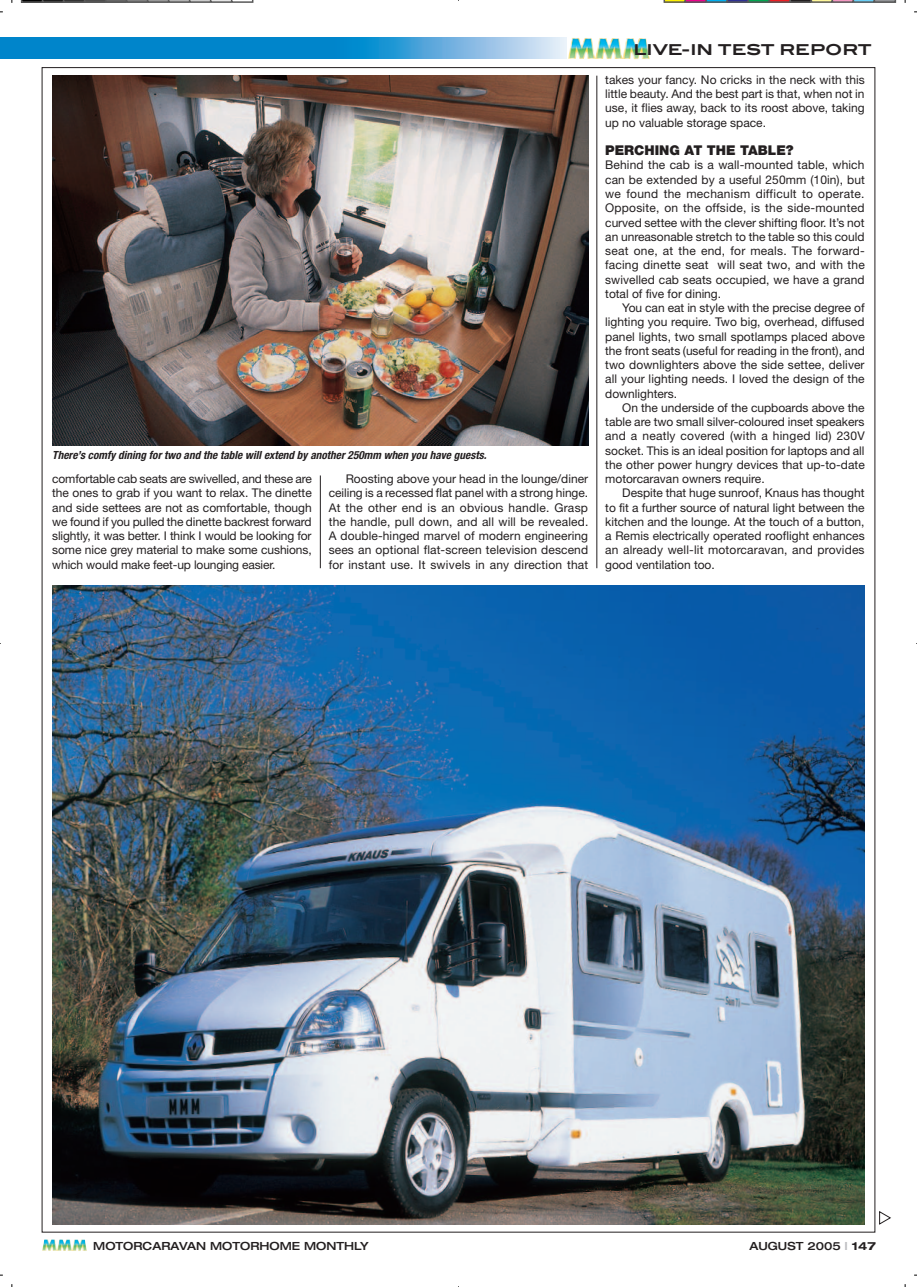
<style>
.page{position:relative;width:917px;height:1287px;background:#fff}
.page>*{position:absolute;margin:0;border:0;box-sizing:border-box;transform-origin:0 0}
.t1{font:700 15px "Blair ITC";letter-spacing:-.005em;color:#231f20}
.t2{font:900 13.5px "Helvetica Neue";color:#231f20}
.t3{font:12px/14.2px "Helvetica Neue";color:#231f20;text-align:justify}
.t4{font:italic 700 condensed 11.25px "Helvetica Neue";color:#231f20}
.t5{font:500 expanded 11.25px "Helvetica Neue";color:#231f20}
.s1{color:#bcbdc0}
.s2{font-weight:700}
</style>
<div class="page">
<div style="left:0;top:37px;width:363px;height:22px;background:#0085cb"></div>
<hr style="left:320px;top:475px;width:1px;height:93px;background:#231f20">
<hr style="left:596px;top:76px;width:1px;height:492px;background:#231f20">
<div style="left:333px;top:37px;width:233px;height:22px;background:linear-gradient(to right,#007dc9,#eeeaf7)"></div>
<svg style="left:879px;top:1211px;width:11px;height:13px"></svg>
<img style="left:42px;top:1239px;width:45px;height:12px">
<img style="left:568px;top:38px;width:81px;height:21px">
<img style="left:52px;top:76px;width:536px;height:370px">
<img style="left:52px;top:585px;width:812px;height:639px">
<svg style="left:21px;top:0;width:232px;height:3px"></svg>
<svg style="left:663px;top:0;width:233px;height:3px"></svg>
<p class="t4" style="left:52px;top:448px;width:435px">There’s comfy dining for two and the table will extend by another 250mm when you have guests.</p>
<p class="t3" style="left:52px;top:471px;width:261px">comfortable cab seats are swivelled, and these are the ones to grab if you want to relax. The dinette and side settees are not as comfortable, though we found if you pulled the dinette backrest forward slightly, it was better. I think I would be looking for some nice grey material to make some cushions, which would make feet-up lounging easier.</p>
<p class="t3" style="left:329px;top:471px;width:261px;text-indent:17px">Roosting above your head in the lounge/diner ceiling is a recessed flat panel with a strong hinge.<br>At the other end is an obvious handle. Grasp the handle, pull down, and all will be revealed.<br>A double-hinged marvel of modern engineering sees an optional flat-screen television descend for instant use. It swivels in any direction that</p>
<p class="t1" style="left:633px;top:40px;width:240px">LIVE-IN TEST REPORT</p>
<p class="t3" style="left:605px;top:72px;width:261px">takes your fancy. No cricks in the neck with this little beauty. And the best part is that, when not in use, it flies away, back to its roost above, taking up no valuable storage space.</p>
<p class="t2" style="left:605px;top:142px;width:190px">PERCHING AT THE TABLE?</p>
<p class="t3" style="left:605px;top:158px;width:261px">Behind the cab is a wall-mounted table, which can be extended by a useful 250mm (10in), but we found the mechanism difficult to operate.<br>Opposite, on the offside, is the side-mounted curved settee with the clever shifting floor. It’s not an unreasonable stretch to the table so this could seat one, at the end, for meals. The forward&shy;facing dinette seat will seat two, and with the swivelled cab seats occupied, we have a grand total of five for dining.</p>
<p class="t3" style="left:605px;top:300px;width:261px;text-indent:17px">You can eat in style with the precise degree of lighting you require. Two big, overhead, diffused panel lights, two small spotlamps placed above the front seats (useful for reading in the front), and two downlighters above the side settee, deliver all your lighting needs. I loved the design of the downlighters.</p>
<p class="t3" style="left:605px;top:400px;width:261px;text-indent:17px">On the underside of the cupboards above the table are two small silver-coloured inset speakers and a neatly covered (with a hinged lid) 230V socket. This is an ideal position for laptops and all the other power hungry devices that up-to-date motorcaravan owners require.</p>
<p class="t3" style="left:605px;top:486px;width:261px;text-indent:17px">Despite that huge sunroof, Knaus has thought to fit a further source of natural light between the kitchen and the lounge. At the touch of a button, a Remis electrically operated rooflight enhances an already well-lit motorcaravan, and provides good ventilation too.</p>
<p class="t5" style="left:93px;top:1238px;width:277px">MOTORCARAVAN MOTORHOME MONTHLY</p>
<p class="t5" style="left:749px;top:1238px;width:128px">AUGUST 2005 <span class="s1">I</span> <span class="s2">147</span></p>
</div>
